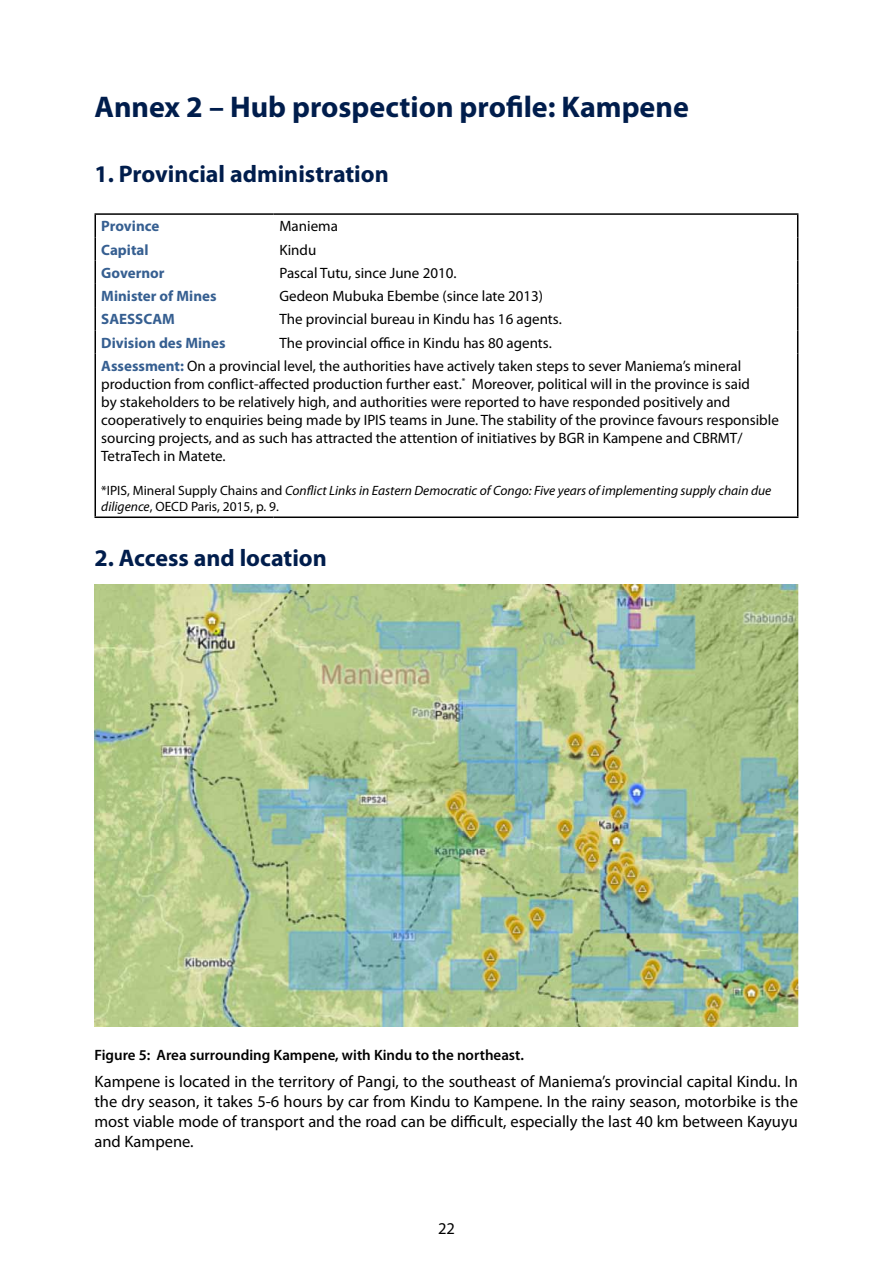
<style>
.page{position:relative;width:893px;height:1263px;background:#fff}
.page>*{position:absolute;margin:0;border:0;box-sizing:border-box;transform-origin:0 0}
.t1{font:700 30px "Myriad Pro";color:#001d4c}
.t2{font:700 24px "Myriad Pro";color:#001d4c}
.t3{font:16.5px/19.8px "Myriad Pro";color:#000;text-align:justify}
.t4{font:15px/18px "Myriad Pro";color:#000}
.t5{font:700 15px "Myriad Pro";color:#365f91}
.t6{font:600 15px "Myriad Pro";color:#000}
.t7{font:italic 13.5px/16.2px "Myriad Pro";color:#000}
.s1{font-weight:700;color:#365f91}
.s2{font-style:normal}
</style>
<div class="page">
<hr style="left:94px;top:213px;width:179px;height:2px;background:#000">
<hr style="left:94px;top:215px;width:2px;height:22px;background:#000">
<hr style="left:273px;top:213px;width:525px;height:2px;background:#000">
<hr style="left:94px;top:237px;width:2px;height:24px;background:#000">
<hr style="left:94px;top:261px;width:2px;height:23px;background:#000">
<hr style="left:94px;top:284px;width:2px;height:23px;background:#000">
<hr style="left:94px;top:307px;width:2px;height:23px;background:#000">
<hr style="left:94px;top:330px;width:2px;height:24px;background:#000">
<svg style="left:797px;top:215px;width:1px;height:139px"></svg>
<hr style="left:94px;top:354px;width:2px;height:162px;background:#000">
<hr style="left:797px;top:354px;width:1px;height:162px;background:#000">
<hr style="left:94px;top:516px;width:179px;height:2px;background:#000">
<hr style="left:273px;top:516px;width:525px;height:2px;background:#000">
<img style="left:95px;top:585px;width:703px;height:442px">
<h1 class="t1" style="left:94px;top:90px;width:596px">Annex 2 – Hub prospection profile: Kampene</h1>
<h2 class="t2" style="left:94px;top:160px;width:296px">1. Provincial administration</h2>
<p class="t5" style="left:101px;top:218px;width:60px">Province</p>
<p class="t4" style="left:279px;top:218px;width:60px">Maniema</p>
<p class="t5" style="left:101px;top:241px;width:49px">Capital</p>
<p class="t4" style="left:279px;top:241px;width:38px">Kindu</p>
<p class="t5" style="left:101px;top:264px;width:65px">Governor</p>
<p class="t4" style="left:279px;top:264px;width:179px">Pascal Tutu, since June 2010.</p>
<p class="t5" style="left:101px;top:288px;width:117px">Minister of Mines</p>
<p class="t4" style="left:279px;top:287px;width:265px">Gedeon Mubuka Ebembe (since late 2013)</p>
<p class="t5" style="left:101px;top:311px;width:75px">SAESSCAM</p>
<p class="t4" style="left:279px;top:311px;width:284px">The provincial bureau in Kindu has 16 agents.</p>
<p class="t5" style="left:101px;top:334px;width:126px">Division des Mines</p>
<p class="t4" style="left:101px;top:331px;width:641px;line-height:23.2px;text-indent:178px">The provincial office in Kindu has 80 agents.<br><span class="s1">Assessment:</span> On a provincial level, the authorities have actively taken steps to sever Maniema’s mineral</p>
<p class="t4" style="left:101px;top:375px;width:679px">production from conflict-affected production further east.<sup>*</sup> Moreover, political will in the province is said<br>by stakeholders to be relatively high, and authorities were reported to have responded positively and cooperatively to enquiries being made by IPIS teams in June. The stability of the province favours responsible sourcing projects, and as such has attracted the attention of initiatives by BGR in Kampene and CBRMT/ TetraTech in Matete.</p>
<p class="t7" style="left:101px;top:483px;width:672px"><span class="s2">*IPIS, Mineral Supply Chains and</span> Conflict Links in Eastern Democratic of Congo: Five years of implementing supply chain due diligence<span class="s2">, OECD Paris, 2015, p. 9.</span></p>
<h2 class="t2" style="left:94px;top:545px;width:234px">2. Access and location</h2>
<p class="t6" style="left:94px;top:1047px;width:431px">Figure 5: Area surrounding Kampene, with Kindu to the northeast.</p>
<p class="t3" style="left:94px;top:1072px;width:705px">Kampene is located in the territory of Pangi, to the southeast of Maniema’s provincial capital Kindu. In the dry season, it takes 5-6 hours by car from Kindu to Kampene. In the rainy season, motorbike is the most viable mode of transport and the road can be difficult, especially the last 40 km between Kayuyu and Kampene.</p>
<p class="t3" style="left:438px;top:1218px;width:18px">22</p>
</div>
